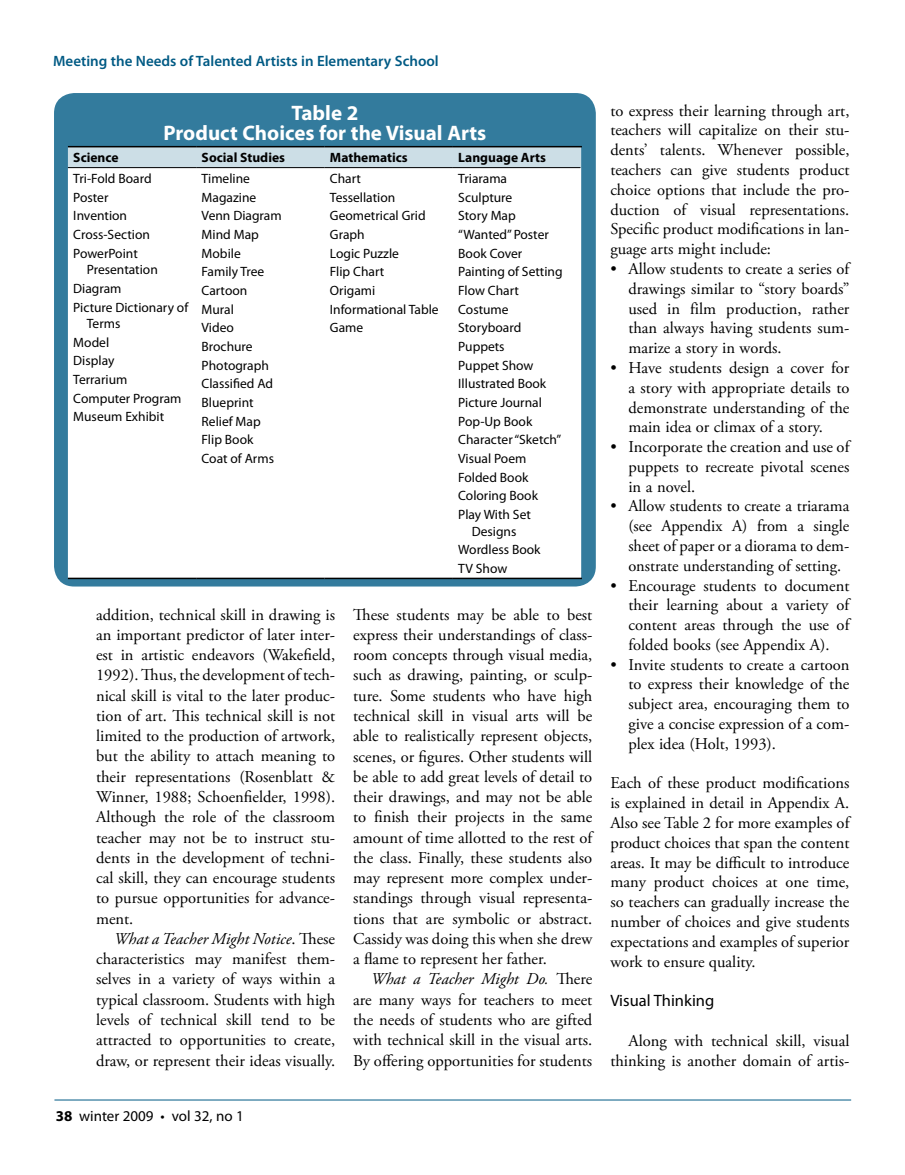
<style>
.page{position:relative;width:905px;height:1175px;background:#fff}
.page>*{position:absolute;margin:0;border:0;box-sizing:border-box;transform-origin:0 0}
.t1{font:700 21px/19.5px "Myriad Pro";color:#fff;text-align:center}
.t2{font:16.5px/20.2px "Adobe Garamond Pro";color:#000;text-align:justify}
.t3{font:16.5px "Myriad Pro";color:#000}
.t4{font:600 15px "Myriad Pro";color:#005a84}
.t5{font:15px "Myriad Pro";color:#000}
.t6{font:13.5px/18.6px "Myriad Pro";color:#000}
.t7{font:700 13.5px "Myriad Pro";color:#000}
.s1{font-style:italic}
.s2{font-weight:700}
</style>
<div class="page">
<hr style="left:54px;top:1099px;width:797px;height:1px;background:#005a84">
<div style="left:54px;top:93px;width:542px;height:493px;background:#337b9d;border-radius:20px"></div>
<div style="left:68px;top:147px;width:513px;height:21px;background:#ccdee6"></div>
<div style="left:68px;top:168px;width:513px;height:409px;background:#fff"></div>
<hr style="left:68px;top:167px;width:128px;height:1px;background:#000">
<hr style="left:196px;top:167px;width:128px;height:1px;background:#000">
<hr style="left:324px;top:167px;width:129px;height:1px;background:#000">
<hr style="left:453px;top:167px;width:127px;height:1px;background:#000">
<hr style="left:68px;top:146px;width:128px;height:1px;background:#000">
<hr style="left:196px;top:146px;width:128px;height:1px;background:#000">
<hr style="left:324px;top:146px;width:129px;height:1px;background:#000">
<hr style="left:453px;top:146px;width:129px;height:1px;background:#000">
<hr style="left:68px;top:577px;width:128px;height:2px;background:#000">
<hr style="left:196px;top:577px;width:128px;height:2px;background:#000">
<hr style="left:324px;top:577px;width:129px;height:2px;background:#000">
<hr style="left:453px;top:577px;width:129px;height:2px;background:#000">
<p class="t4" style="left:53px;top:52px;width:387px">Meeting the Needs of Talented Artists in Elementary School</p>
<p class="t1" style="left:163px;top:103px;width:324px">Table 2<br>Product Choices for the Visual Arts</p>
<p class="t7" style="left:73px;top:149px;width:47px">Science</p>
<p class="t7" style="left:202px;top:149px;width:85px">Social Studies</p>
<p class="t7" style="left:330px;top:149px;width:79px">Mathematics</p>
<p class="t7" style="left:458px;top:149px;width:89px">Language Arts</p>
<p class="t6" style="left:73px;top:169px;width:80px">Tri-Fold Board<br>Poster<br>Invention<br>Cross-Section<br>PowerPoint</p>
<p class="t6" style="left:73px;top:260px;width:116px;text-indent:14px">Presentation<br>Diagram<br>Picture Dictionary of</p>
<p class="t6" style="left:73px;top:314px;width:110px;text-indent:14px">Terms<br>Model<br>Display<br>Terrarium<br>Computer Program<br>Museum Exhibit</p>
<p class="t6" style="left:202px;top:169px;width:81px">Timeline<br>Magazine<br>Venn Diagram<br>Mind Map<br>Mobile<br>Family Tree<br>Cartoon<br>Mural<br>Video<br>Brochure<br>Photograph<br>Classified Ad<br>Blueprint<br>Relief Map<br>Flip Book<br>Coat of Arms</p>
<p class="t6" style="left:330px;top:169px;width:110px">Chart<br>Tessellation<br>Geometrical Grid<br>Graph<br>Logic Puzzle<br>Flip Chart<br>Origami<br>Informational Table<br>Game</p>
<p class="t6" style="left:458px;top:169px;width:106px">Triarama<br>Sculpture<br>Story Map “Wanted” Poster<br>Book Cover<br>Painting of Setting<br>Flow Chart<br>Costume<br>Storyboard<br>Puppets<br>Puppet Show<br>Illustrated Book<br>Picture Journal<br>Pop-Up Book<br>Character “Sketch”<br>Visual Poem<br>Folded Book<br>Coloring Book<br>Play With Set</p>
<p class="t6" style="left:458px;top:521px;width:84px;text-indent:14px">Designs<br>Wordless Book<br>TV Show</p>
<p class="t2" style="left:96px;top:605px;width:241px">addition, technical skill in drawing is an important predictor of later inter&shy;est in artistic endeavors (Wakefield, 1992). Thus, the development of tech&shy;nical skill is vital to the later produc&shy;tion of art. This technical skill is not limited to the production of artwork, but the ability to attach meaning to their representations (Rosenblatt &amp; Winner, 1988; Schoenfielder, 1998).<br>Although the role of the classroom teacher may not be to instruct stu&shy;dents in the development of techni&shy;cal skill, they can encourage students to pursue opportunities for advance&shy;ment.</p>
<p class="t2" style="left:96px;top:929px;width:240px;text-indent:18px"><span class="s1">What a Teacher Might Notice</span>. These characteristics may manifest them&shy;selves in a variety of ways within a typical classroom. Students with high levels of technical skill tend to be attracted to opportunities to create, draw, or represent their ideas visually.</p>
<p class="t2" style="left:353px;top:605px;width:241px">These students may be able to best express their understandings of class&shy;room concepts through visual media, such as drawing, painting, or sculp&shy;ture. Some students who have high technical skill in visual arts will be able to realistically represent objects, scenes, or figures. Other students will be able to add great levels of detail to their drawings, and may not be able to finish their projects in the same amount of time allotted to the rest of the class. Finally, these students also may represent more complex under&shy;standings through visual representa&shy;tions that are symbolic or abstract.<br>Cassidy was doing this when she drew a flame to represent her father.</p>
<p class="t2" style="left:353px;top:969px;width:240px;text-indent:18px"><span class="s1">What a Teacher Might Do.</span> There are many ways for teachers to meet the needs of students who are gifted with technical skill in the visual arts.<br>By offering opportunities for students</p>
<p class="t2" style="left:610px;top:101px;width:240px;line-height:19.8px">to express their learning through art, teachers will capitalize on their stu&shy;dents’ talents. Whenever possible, teachers can give students product choice options that include the pro&shy;duction of visual representations.<br>Specific product modifications in lan&shy;guage arts might include:</p>
<p class="t2" style="left:628px;top:259px;width:222px;line-height:19.8px;text-indent:-18px">• Allow students to create a series of drawings similar to “story boards” used in film production, rather than always having students sum&shy;marize a story in words.</p>
<p class="t2" style="left:628px;top:358px;width:222px;line-height:19.8px;text-indent:-18px">• Have students design a cover for a story with appropriate details to demonstrate understanding of the main idea or climax of a story.</p>
<p class="t2" style="left:628px;top:437px;width:222px;line-height:19.8px;text-indent:-18px">• Incorporate the creation and use of puppets to recreate pivotal scenes in a novel.</p>
<p class="t2" style="left:628px;top:497px;width:222px;line-height:19.8px;text-indent:-18px">• Allow students to create a triarama (see Appendix A) from a single sheet of paper or a diorama to dem&shy;onstrate understanding of setting.</p>
<p class="t2" style="left:628px;top:576px;width:222px;line-height:19.8px;text-indent:-18px">• Encourage students to document their learning about a variety of content areas through the use of folded books (see Appendix A).</p>
<p class="t2" style="left:628px;top:655px;width:222px;line-height:19.8px;text-indent:-18px">• Invite students to create a cartoon to express their knowledge of the subject area, encouraging them to give a concise expression of a com&shy;plex idea (Holt, 1993).</p>
<p class="t2" style="left:610px;top:774px;width:241px;line-height:19.8px">Each of these product modifications is explained in detail in Appendix A.<br>Also see Table 2 for more examples of product choices that span the content areas. It may be difficult to introduce many product choices at one time, so teachers can gradually increase the number of choices and give students expectations and examples of superior work to ensure quality.</p>
<p class="t3" style="left:610px;top:990px;width:105px">Visual Thinking</p>
<p class="t2" style="left:610px;top:1031px;width:240px;line-height:19.8px;text-align:right">Along with technical skill, visual thinking is another domain of artis-</p>
<p class="t5" style="left:56px;top:1106px;width:189px"><span class="s2">38</span> winter 2009 • vol 32, no 1</p>
</div>
